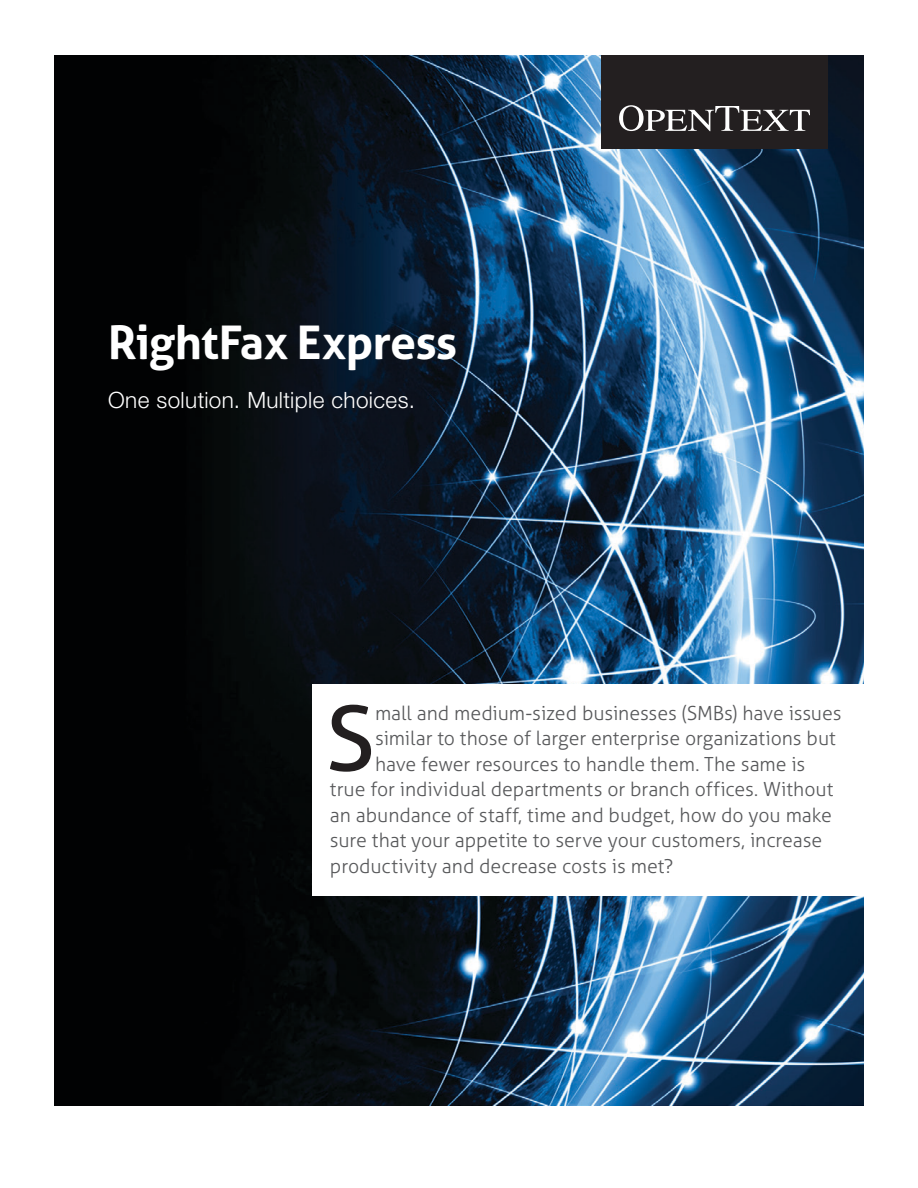
<style>
.page{position:relative;width:918px;height:1188px;background:#fff}
.page>*{position:absolute;margin:0;border:0;box-sizing:border-box;transform-origin:0 0}
.t1{font:90.3px "Aller Mod";color:#231f20}
.t2{font:700 46.5px "Aller Mod";letter-spacing:-.015em;color:#fff}
.t3{font:300 22.5px "Helvetica Neue LT Std";letter-spacing:.02em;color:#fff}
.t4{font:19.5px "Aller Light Mod";letter-spacing:-.005em;color:#58595b}
</style>
<div class="page">
<img style="left:54px;top:55px;width:810px;height:1050px">
<div style="left:601px;top:55px;width:227px;height:94px;background:#231f20"></div>
<svg style="left:619px;top:105px;width:191px;height:26px"></svg>
<div style="left:312px;top:685px;width:568px;height:211px;background:#fff"></div>
<h2 class="t2" style="left:108px;top:314px;width:351px">RightFax Express</h2>
<p class="t3" style="left:108px;top:386px;width:309px">One solution. Multiple choices.</p>
<h1 class="t1" style="left:326px;top:684px;width:51px">S</h1>
<p class="t4" style="left:375px;top:701px;width:468px">mall and medium-sized businesses (SMBs) have issues</p>
<p class="t4" style="left:375px;top:726px;width:462px">similar to those of larger enterprise organizations but</p>
<p class="t4" style="left:375px;top:752px;width:432px">have fewer resources to handle them. The same is</p>
<p class="t4" style="left:330px;top:777px;width:505px">true for individual departments or branch offices. Without</p>
<p class="t4" style="left:330px;top:803px;width:503px">an abundance of staff, time and budget, how do you make</p>
<p class="t4" style="left:330px;top:828px;width:494px">sure that your appetite to serve your customers, increase</p>
<p class="t4" style="left:330px;top:854px;width:345px">productivity and decrease costs is met?</p>
</div>
